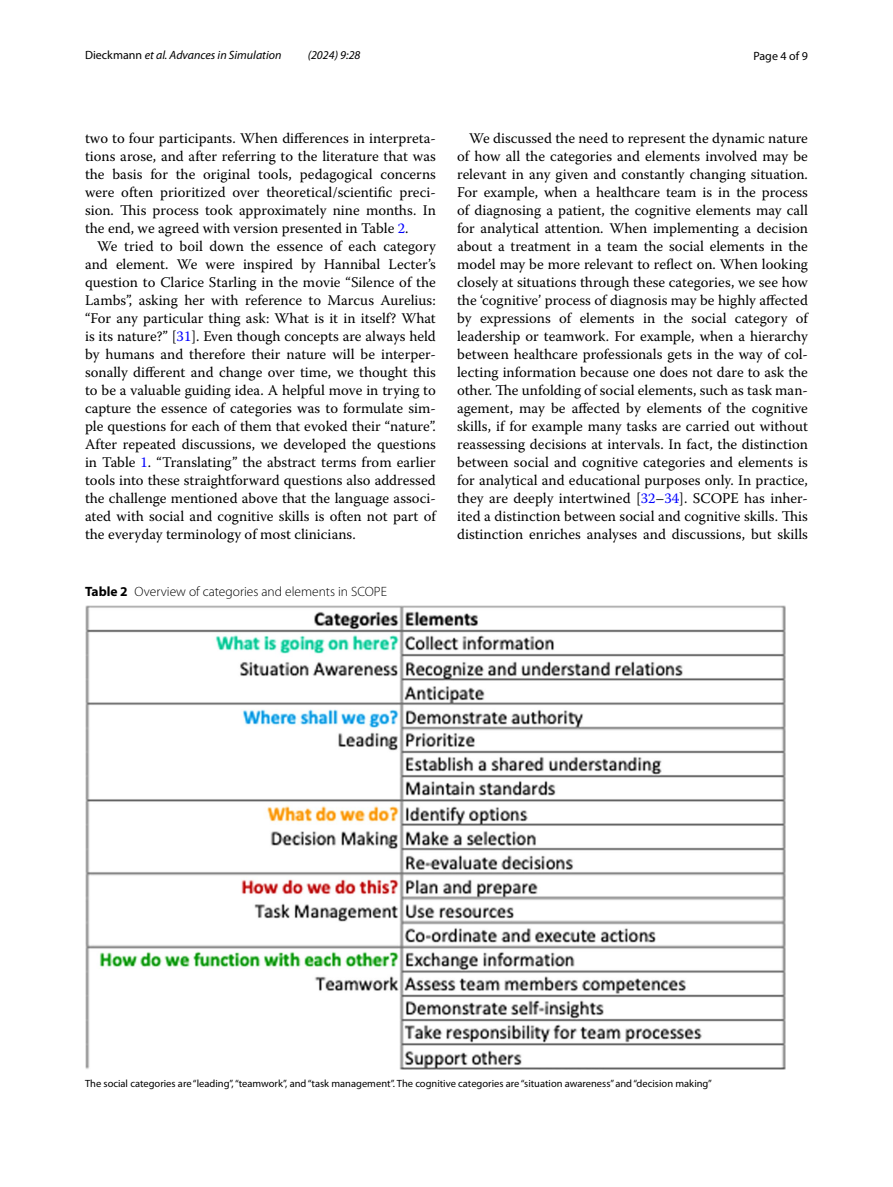
<style>
.page{position:relative;width:893px;height:1187px;background:#fff}
.page>*{position:absolute;margin:0;border:0;box-sizing:border-box;transform-origin:0 0}
.t1{font:14.7px/18px "Warnock Pro";color:#000;text-align:justify}
.t2{font:300 13.5px "Myriad Pro";color:#000}
.t3{font:italic 12px "Myriad Pro";color:#000}
.t4{font:12px "Myriad Pro";color:#000}
.t5{font:10.5px "Myriad Pro";color:#000}
.s1{font-style:normal}
.s2{color:#00f}
.s3{font-weight:700}
</style>
<div class="page">
<img style="left:85px;top:606px;width:700px;height:463px">
<p class="t3" style="left:85px;top:48px;width:198px"><span class="s1">Dieckmann</span> et al. Advances in Simulation</p>
<p class="t3" style="left:308px;top:48px;width:54px">(2024) 9:28</p>
<p class="t4" style="left:753px;top:48px;width:56px">Page 4 of 9</p>
<p class="t1" style="left:85px;top:128px;width:352px">two to four participants. When differences in interpreta&shy;tions arose, and after referring to the literature that was the basis for the original tools, pedagogical concerns were often prioritized over theoretical/scientific preci&shy;sion. This process took approximately nine months. In the end, we agreed with version presented in Table <span class="s2">2</span>.</p>
<p class="t1" style="left:85px;top:236px;width:352px;text-indent:12px">We tried to boil down the essence of each category and element. We were inspired by Hannibal Lecter’s question to Clarice Starling in the movie “Silence of the Lambs”, asking her with reference to Marcus Aurelius: “For any particular thing ask: What is it in itself? What is its nature?” [<span class="s2">31</span>]. Even though concepts are always held by humans and therefore their nature will be interper&shy;sonally different and change over time, we thought this to be a valuable guiding idea. A helpful move in trying to capture the essence of categories was to formulate sim&shy;ple questions for each of them that evoked their “nature”.<br>After repeated discussions, we developed the questions in Table <span class="s2">1</span>. “Translating” the abstract terms from earlier tools into these straightforward questions also addressed the challenge mentioned above that the language associ&shy;ated with social and cognitive skills is often not part of the everyday terminology of most clinicians.</p>
<p class="t2" style="left:85px;top:584px;width:303px"><span class="s3">Table 2</span> Overview of categories and elements in SCOPE</p>
<p class="t1" style="left:457px;top:128px;width:352px;text-indent:12px">We discussed the need to represent the dynamic nature of how all the categories and elements involved may be relevant in any given and constantly changing situation.<br>For example, when a healthcare team is in the process of diagnosing a patient, the cognitive elements may call for analytical attention. When implementing a decision about a treatment in a team the social elements in the model may be more relevant to reflect on. When looking closely at situations through these categories, we see how the ‘cognitive’ process of diagnosis may be highly affected by expressions of elements in the social category of leadership or teamwork. For example, when a hierarchy between healthcare professionals gets in the way of col&shy;lecting information because one does not dare to ask the other. The unfolding of social elements, such as task man&shy;agement, may be affected by elements of the cognitive skills, if for example many tasks are carried out without reassessing decisions at intervals. In fact, the distinction between social and cognitive categories and elements is for analytical and educational purposes only. In practice, they are deeply intertwined [<span class="s2">32</span>–<span class="s2">34</span>]. SCOPE has inher&shy;ited a distinction between social and cognitive skills. This distinction enriches analyses and discussions, but skills</p>
<p class="t5" style="left:85px;top:1076px;width:628px">The social categories are “leading”, “teamwork”, and “task management”. The cognitive categories are “situation awareness” and “decision making”</p>
</div>
